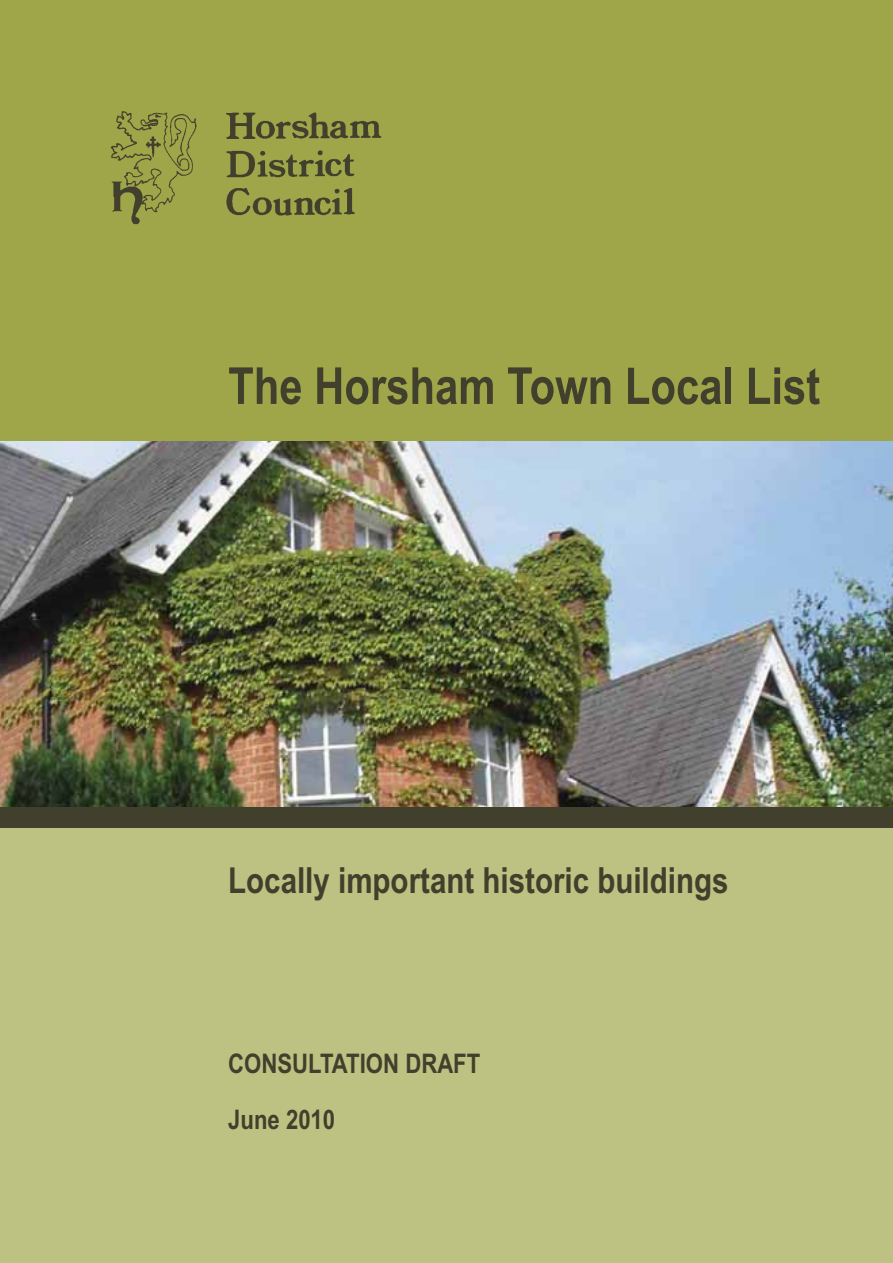
<style>
.page{position:relative;width:893px;height:1263px;background:#fff}
.page>*{position:absolute;margin:0;border:0;box-sizing:border-box;transform-origin:0 0}
.t1{font:700 51px "Arial Narrow";color:#41402c}
.t2{font:700 36px "Arial Narrow";color:#41402c}
.t3{font:700 27px "Arial Narrow";color:#41402c}
</style>
<div class="page">
<img style="left:0;top:440px;width:893px;height:367px">
<div style="left:0;top:823px;width:893px;height:440px;background:#bdc283"></div>
<div style="left:0;top:0;width:893px;height:440px;background:#9ea649"></div>
<img style="left:111px;top:111px;width:271px;height:114px">
<div style="left:0;top:807px;width:893px;height:21px;background:#41402c"></div>
<h1 class="t1" style="left:228px;top:367px;width:593px">The Horsham Town Local List</h1>
<p class="t2" style="left:228px;top:867px;width:502px">Locally important historic buildings</p>
<p class="t3" style="left:228px;top:1053px;width:254px">CONSULTATION DRAFT</p>
<p class="t3" style="left:228px;top:1110px;width:109px">June 2010</p>
</div>
